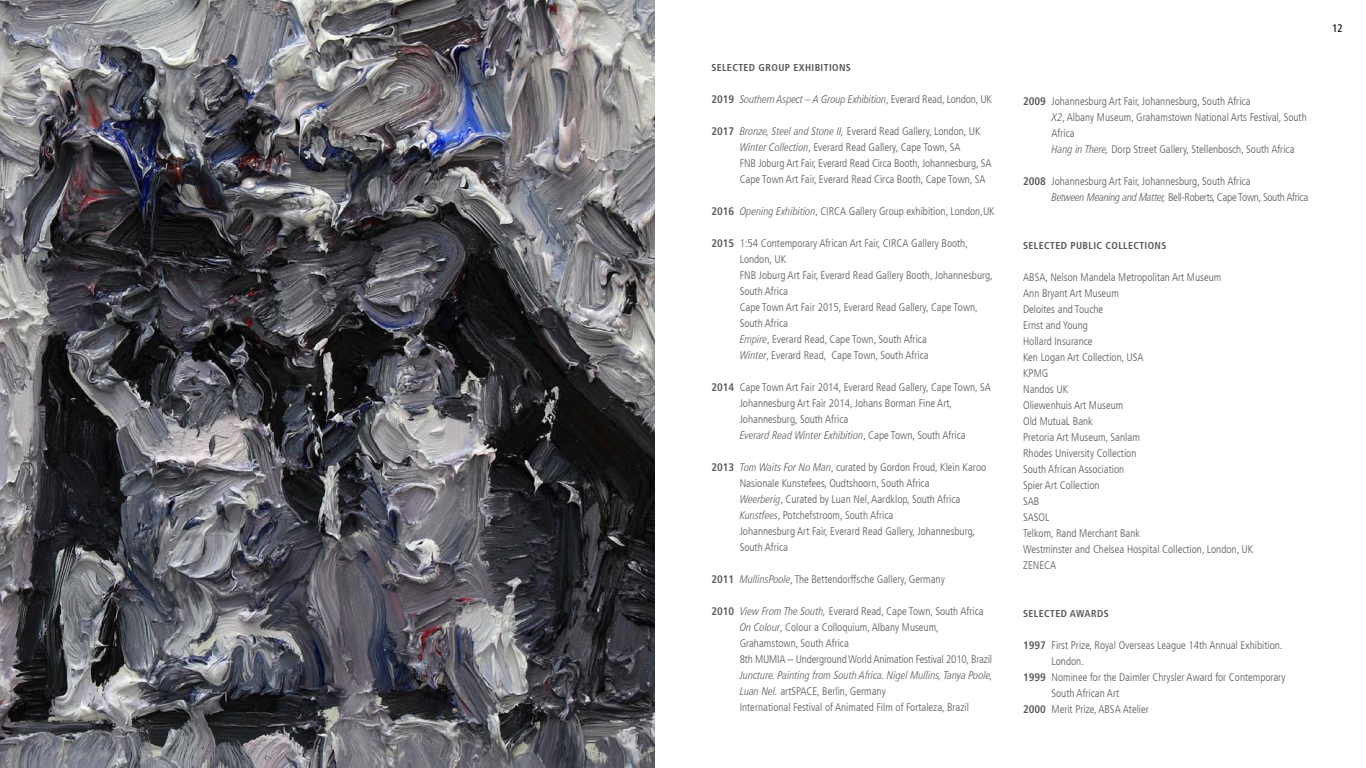
<style>
.page{position:relative;width:1366px;height:768px;background:#fff}
.page>*{position:absolute;margin:0;border:0;box-sizing:border-box;transform-origin:0 0}
.t1{font:300 condensed 11px/16px "Frutiger LT Com";color:#5c5c5c}
.t2{font:italic 300 condensed 11px "Frutiger LT Com";letter-spacing:-.01em;color:#5c5c5c}
.t3{font:condensed 11px "Frutiger LT Com";color:#000}
.t4{font:700 condensed 10px "Frutiger LT Com";letter-spacing:.04em;color:#58595b}
.s1{font-weight:700;font-style:normal}
.s2{font-style:normal}
.s3{font-weight:700}
.s4{font-style:italic}
</style>
<div class="page">
<img style="left:0;top:0;width:655px;height:768px">
<p class="t4" style="left:711px;top:62px;width:141px">SELECTED GROUP EXHIBITIONS</p>
<p class="t2" style="left:711px;top:93px;width:282px"><span class="s1">2019</span> Southern Aspect – A Group Exhibition<span class="s2">, Everard Read, London, UK</span></p>
<p class="t1" style="left:740px;top:124px;width:253px;text-indent:-28px"><span class="s3">2017</span> <span class="s4">Bronze, Steel and Stone II,</span> Everard Read Gallery, London, UK <span class="s4">Winter Collection</span>, Everard Read Gallery, Cape Town, SA<br>FNB Joburg Art Fair, Everard Read Circa Booth, Johannesburg, SA Cape Town Art Fair, Everard Read Circa Booth, Cape Town, SA</p>
<p class="t1" style="left:711px;top:204px;width:285px"><span class="s3">2016</span> <span class="s4">Opening Exhibition</span>, CIRCA Gallery Group exhibition, London,UK</p>
<p class="t1" style="left:740px;top:236px;width:255px;text-indent:-28px"><span class="s3">2015</span> 1:54 Contemporary African Art Fair, CIRCA Gallery Booth, London, UK<br>FNB Joburg Art Fair, Everard Read Gallery Booth, Johannesburg, South Africa<br>Cape Town Art Fair 2015, Everard Read Gallery, Cape Town, South Africa<br><span class="s4">Empire</span>, Everard Read, Cape Town, South Africa<br><span class="s4">Winter</span>, Everard Read, Cape Town, South Africa</p>
<p class="t1" style="left:740px;top:380px;width:253px;text-indent:-28px"><span class="s3">2014</span> Cape Town Art Fair 2014, Everard Read Gallery, Cape Town, SA Johannesburg Art Fair 2014, Johans Borman Fine Art, Johannesburg, South Africa<br><span class="s4">Everard Read Winter Exhibition</span>, Cape Town, South Africa</p>
<p class="t1" style="left:740px;top:460px;width:248px;text-indent:-28px"><span class="s3">2013</span> <span class="s4">Tom Waits For No Man</span>, curated by Gordon Froud, Klein Karoo Nasionale Kunstefees, Oudtshoorn, South Africa<br><span class="s4">Weerberig</span>, Curated by Luan Nel, Aardklop, South Africa <span class="s4">Kunstfees</span>, Potchefstroom, South Africa<br>Johannesburg Art Fair, Everard Read Gallery, Johannesburg, South Africa</p>
<p class="t1" style="left:711px;top:572px;width:235px"><span class="s3">2011</span> <span class="s4">MullinsPoole</span>, The Bettendorffsche Gallery, Germany</p>
<p class="t1" style="left:740px;top:604px;width:254px;text-indent:-28px"><span class="s3">2010</span> <span class="s4">View From The South,</span> Everard Read, Cape Town, South Africa <span class="s4">On Colour</span>, Colour a Colloquium, Albany Museum, Grahamstown, South Africa<br>8th MUMIA – Underground World Animation Festival 2010, Brazil</p>
<p class="t1" style="left:740px;top:668px;width:254px"><span class="s4">Juncture. Painting from South Africa. Nigel Mullins, Tanya Poole,<br>Luan Nel.</span> artSPACE, Berlin, Germany<br>International Festival of Animated Film of Fortaleza, Brazil</p>
<p class="t3" style="left:1332px;top:22px;width:12px">12</p>
<p class="t1" style="left:1052px;top:93px;width:257px;text-indent:-28px"><span class="s3">2009</span> Johannesburg Art Fair, Johannesburg, South Africa<br><span class="s4">X2</span>, Albany Museum, Grahamstown National Arts Festival, South Africa<br><span class="s4">Hang in There,</span> Dorp Street Gallery, Stellenbosch, South Africa</p>
<p class="t1" style="left:1052px;top:173px;width:258px;text-indent:-28px"><span class="s3">2008</span> Johannesburg Art Fair, Johannesburg, South Africa<br><span class="s4">Between Meaning and Matter,</span> Bell-Roberts, Cape Town, South Africa</p>
<p class="t4" style="left:1023px;top:239px;width:145px">SELECTED PUBLIC COLLECTIONS</p>
<p class="t1" style="left:1023px;top:269px;width:232px">ABSA, Nelson Mandela Metropolitan Art Museum<br>Ann Bryant Art Museum<br>Deloites and Touche<br>Ernst and Young<br>Hollard Insurance<br>Ken Logan Art Collection, USA<br>KPMG<br>Nandos UK<br>Oliewenhuis Art Museum<br>Old MutuaL Bank<br>Pretoria Art Museum, Sanlam<br>Rhodes University Collection<br>South African Association<br>Spier Art Collection<br>SAB<br>SASOL<br>Telkom, Rand Merchant Bank<br>Westminster and Chelsea Hospital Collection, London, UK<br>ZENECA</p>
<p class="t4" style="left:1023px;top:607px;width:87px">SELECTED AWARDS</p>
<p class="t1" style="left:1023px;top:637px;width:261px"><span class="s3">1997</span> First Prize, Royal Overseas League 14th Annual Exhibition.</p>
<p class="t1" style="left:1052px;top:653px;width:34px">London.</p>
<p class="t1" style="left:1023px;top:669px;width:264px"><span class="s3">1999</span> Nominee for the Daimler Chrysler Award for Contemporary</p>
<p class="t1" style="left:1052px;top:685px;width:69px">South African Art</p>
<p class="t1" style="left:1023px;top:701px;width:127px"><span class="s3">2000</span> Merit Prize, ABSA Atelier</p>
</div>
